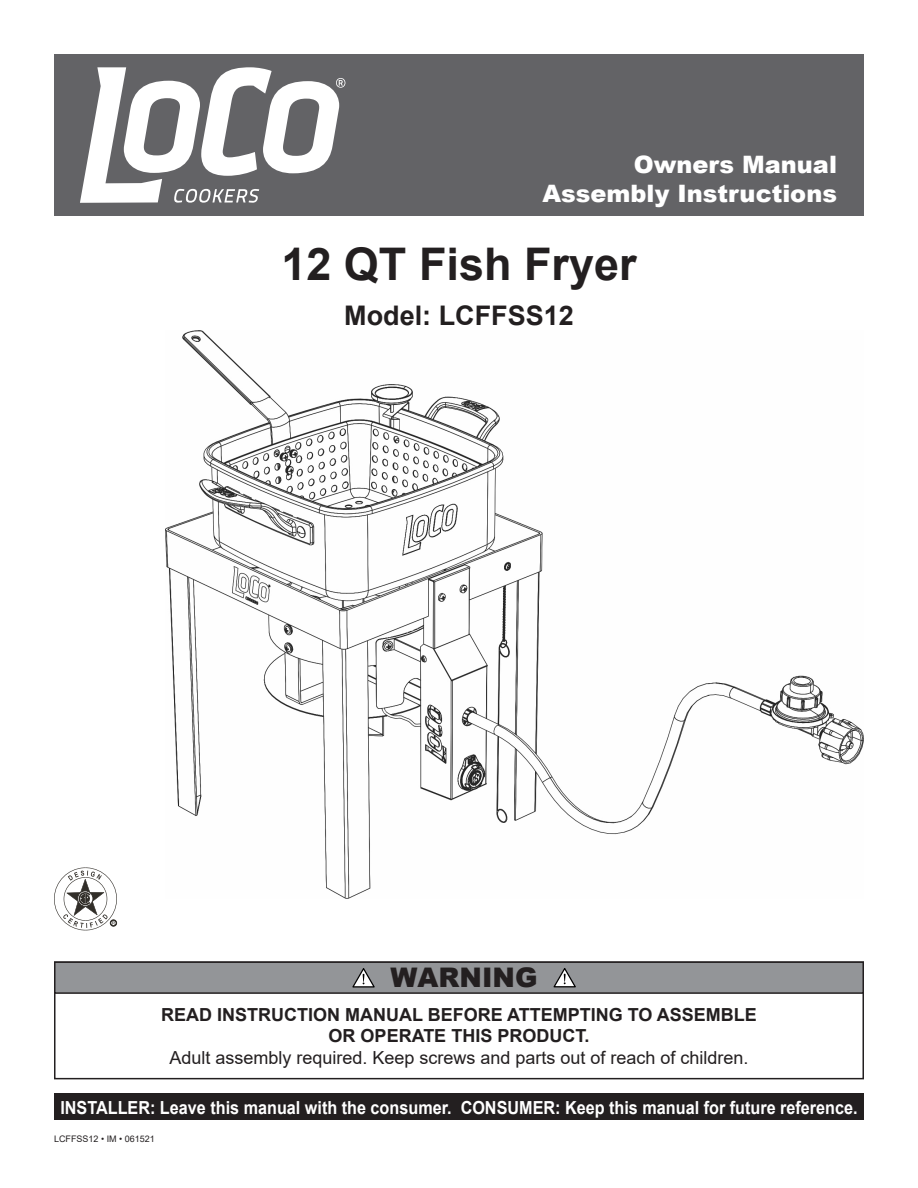
<style>
.page{position:relative;width:918px;height:1188px;background:#fff}
.page>*{position:absolute;margin:0;border:0;box-sizing:border-box;transform-origin:0 0}
.t1{font:700 45px "Arial";color:#231f20}
.t2{font:700 27px "Arial";color:#231f20}
.t3{font:900 27px "Arial";color:#231f20}
.t4{font:900 24px "Arial";color:#fff}
.t5{font:700 18px "Arial";color:#fff;scale:.9 1}
.t6{font:700 18px "Arial";color:#231f20}
.t7{font:18px "Arial";color:#231f20}
.t8{font:9px "Arial";color:#231f20}
</style>
<div class="page">
<div style="left:54px;top:54px;width:810px;height:162px;background:#636366"></div>
<svg style="left:80px;top:67px;width:265px;height:136px"></svg>
<div style="left:54px;top:1094px;width:810px;height:26px;background:#231f20"></div>
<div style="left:54px;top:961px;width:810px;height:118px;border:2px solid #231f20"></div>
<svg style="left:54px;top:867px;width:63px;height:63px"></svg>
<div style="left:55px;top:962px;width:808px;height:31px;background:#939598"></div>
<div style="left:54px;top:961px;width:810px;height:33px;border:2px solid #231f20"></div>
<svg style="left:352px;top:968px;width:23px;height:20px"></svg>
<svg style="left:553px;top:968px;width:23px;height:20px"></svg>
<img style="left:166px;top:331px;width:698px;height:568px">
<p class="t4" style="left:634px;top:147px;width:205px">Owners Manual</p>
<p class="t4" style="left:542px;top:176px;width:296px">Assembly Instructions</p>
<p class="t1" style="left:281px;top:232px;width:357px">12 QT Fish Fryer</p>
<p class="t2" style="left:344px;top:296px;width:231px">Model: LCFFSS12</p>
<p class="t3" style="left:391px;top:958px;width:148px">WARNING</p>
<p class="t6" style="left:161px;top:1002px;width:597px">READ INSTRUCTION MANUAL BEFORE ATTEMPTING TO ASSEMBLE</p>
<p class="t6" style="left:329px;top:1023px;width:262px">OR OPERATE THIS PRODUCT.</p>
<p class="t7" style="left:169px;top:1045px;width:581px">Adult assembly required. Keep screws and parts out of reach of children.</p>
<p class="t5" style="left:60px;top:1095px;width:887px">INSTALLER: Leave this manual with the consumer. CONSUMER: Keep this manual for future reference.</p>
<p class="t8" style="left:54px;top:1133px;width:102px">LCFFSS12 • IM • 061521</p>
</div>
